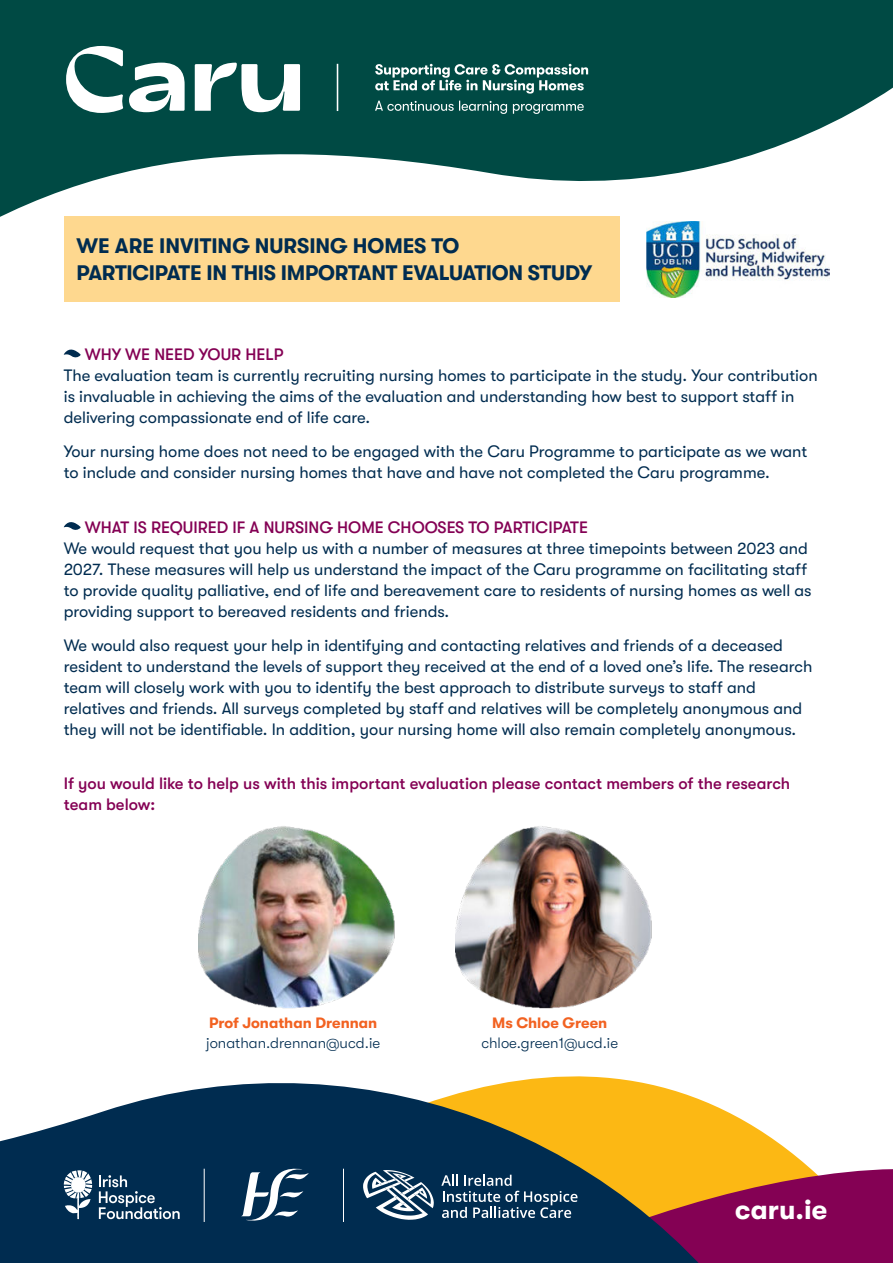
<style>
.page{position:relative;width:893px;height:1263px;background:#fff}
.page>*{position:absolute;margin:0;border:0;box-sizing:border-box;transform-origin:0 0}
.t1{font:700 27.45px "GT Walsheim Pro";color:#fff}
.t2{font:700 21px/27px "GT Walsheim Pro";letter-spacing:-.01em;color:#002c50}
.t3{font:16.5px/21px "GT Walsheim Pro";color:#002c50}
.t4{font:500 16.5px/21px "GT Walsheim Pro";color:#840154}
.t5{font:300 15px "GT Walsheim Pro";color:#002c50}
.t6{font:700 15px "GT Walsheim Pro";color:#f26221}
</style>
<div class="page">
<div style="left:809px;top:1167px;width:84px;height:96px;background:#840154"></div>
<svg style="left:0;top:1076px;width:809px;height:187px;background:#60625c"></svg>
<svg style="left:99px;top:1175px;width:81px;height:44px;background:#335673"></svg>
<svg style="left:64px;top:1170px;width:28px;height:49px"></svg>
<svg style="left:241px;top:1169px;width:68px;height:53px"></svg>
<svg style="left:363px;top:1170px;width:71px;height:50px"></svg>
<svg style="left:441px;top:1175px;width:136px;height:43px;background:#355874"></svg>
<hr style="left:204px;top:1169px;width:1px;height:53px;background:#fff">
<hr style="left:343px;top:1169px;width:1px;height:53px;background:#fff">
<svg style="left:0;top:0;width:893px;height:302px;fill:#004a44"></svg>
<svg style="left:66px;top:46px;width:522px;height:68px"></svg>
<div style="left:0;top:0;width:9px;height:103px;background:#004a44"></div>
<svg style="left:63px;top:349px;width:18px;height:9px"></svg>
<svg style="left:63px;top:522px;width:18px;height:8px"></svg>
<img style="left:646px;top:221px;width:183px;height:77px">
<div style="left:64px;top:216px;width:555px;height:86px;background:#fed88f"></div>
<img style="left:198px;top:826px;width:197px;height:183px">
<img style="left:455px;top:826px;width:197px;height:183px">
<p class="t2" style="left:77px;top:234px;width:517px">WE ARE INVITING NURSING HOMES TO<br>PARTICIPATE IN THIS IMPORTANT EVALUATION STUDY</p>
<p class="t4" style="left:85px;top:346px;width:200px">WHY WE NEED YOUR HELP</p>
<p class="t3" style="left:64px;top:365px;width:755px">The evaluation team is currently recruiting nursing homes to participate in the study. Your contribution is invaluable in achieving the aims of the evaluation and understanding how best to support staff in delivering compassionate end of life care.</p>
<p class="t3" style="left:64px;top:441px;width:745px">Your nursing home does not need to be engaged with the Caru Programme to participate as we want to include and consider nursing homes that have and have not completed the Caru programme.</p>
<p class="t4" style="left:85px;top:518px;width:505px">WHAT IS REQUIRED IF A NURSING HOME CHOOSES TO PARTICIPATE</p>
<p class="t3" style="left:64px;top:539px;width:749px">We would request that you help us with a number of measures at three timepoints between 2023 and 2027. These measures will help us understand the impact of the Caru programme on facilitating staff to provide quality palliative, end of life and bereavement care to residents of nursing homes as well as providing support to bereaved residents and friends.</p>
<p class="t3" style="left:64px;top:636px;width:750px">We would also request your help in identifying and contacting relatives and friends of a deceased resident to understand the levels of support they received at the end of a loved one’s life. The research team will closely work with you to identify the best approach to distribute surveys to staff and relatives and friends. All surveys completed by staff and relatives will be completely anonymous and they will not be identifiable. In addition, your nursing home will also remain completely anonymous.</p>
<p class="t4" style="left:64px;top:775px;width:728px">If you would like to help us with this important evaluation please contact members of the research team below:</p>
<p class="t6" style="left:209px;top:1017px;width:170px">Prof Jonathan Drennan</p>
<p class="t5" style="left:206px;top:1037px;width:175px">jonathan.drennan@ucd.ie</p>
<p class="t6" style="left:492px;top:1017px;width:117px">Ms Chloe Green</p>
<p class="t5" style="left:481px;top:1037px;width:138px">chloe.green1@ucd.ie</p>
<h1 class="t1" style="left:735px;top:1198px;width:93px">caru.ie</h1>
</div>
